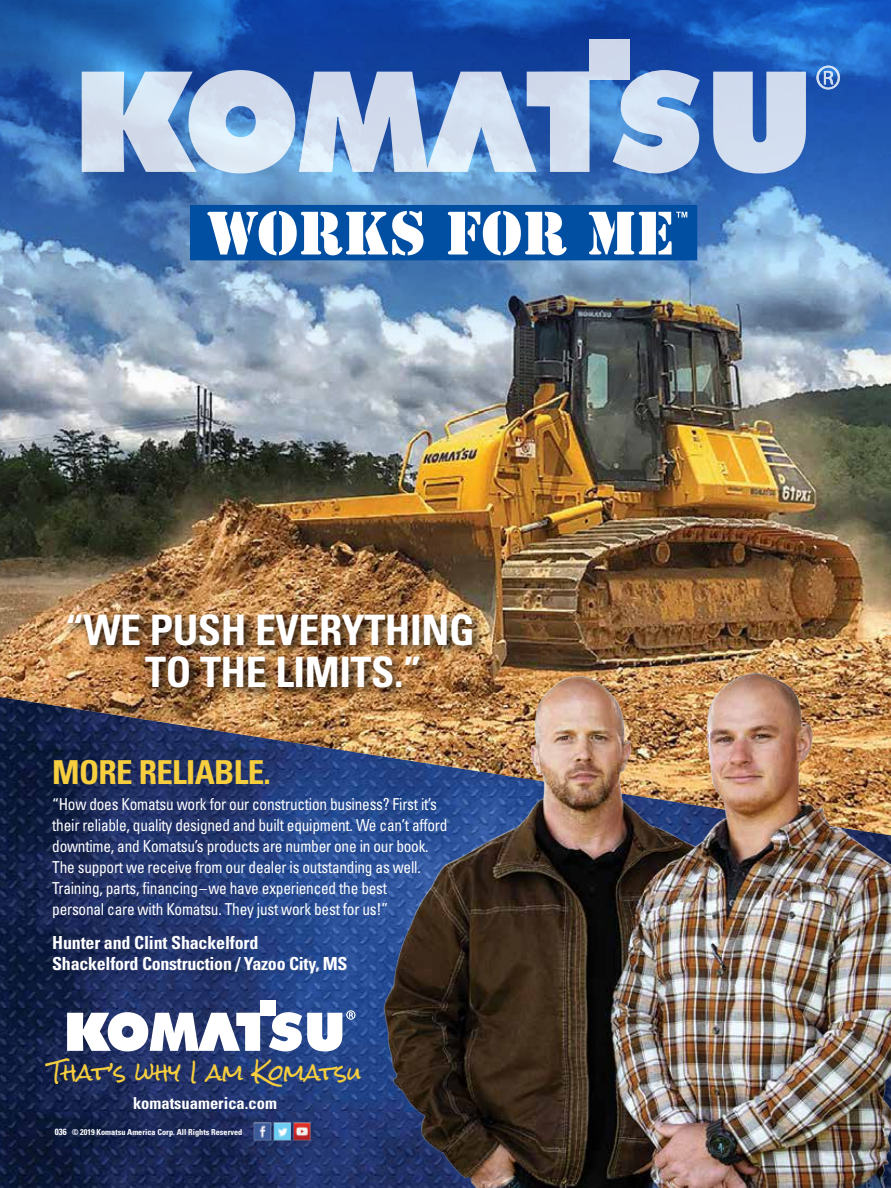
<style>
.page{position:relative;width:891px;height:1188px;background:#fff}
.page>*{position:absolute;margin:0;border:0;box-sizing:border-box;transform-origin:0 0}
.t1{font:700 condensed 42px/42px "Univers LT Std";letter-spacing:-.01em;color:#fff}
.t2{font:700 condensed 33px "Univers LT Std";letter-spacing:-.02em;color:#f6ce3e}
.t3{font:21.75px "Rock Salt";color:#f6ce3e}
.t4{font:700 condensed 18px/20.7px "Univers LT Std";letter-spacing:-.015em;color:#fff}
.t5{font:condensed 16.5px/21px "Univers LT Std";letter-spacing:-.015em;color:#fff;scale:.93 1}
.t6{font:700 condensed 16.5px "Univers LT Std";color:#fff}
.t7{font:700 condensed 8.25px "Univers LT Std";color:#fff}
.s1{font-size:9px}
</style>
<div class="page">
<img style="left:0;top:835px;width:330px;height:353px">
<svg style="left:67px;top:1012px;width:193px;height:39px"></svg>
<div style="left:260px;top:1001px;width:16px;height:15px;background:#fff"></div>
<svg style="left:269px;top:1010px;width:61px;height:41px"></svg>
<img style="left:0;top:446px;width:891px;height:389px">
<img style="left:330px;top:608px;width:561px;height:580px">
<img style="left:254px;top:1122px;width:58px;height:19px">
<div style="left:65px;top:610px;width:420px;height:90px;background:#000;opacity:.75"></div>
<img style="left:0;top:0;width:891px;height:446px">
<svg style="left:82px;top:70px;width:508px;height:104px;background:#a9c0e0"></svg>
<svg style="left:613px;top:70px;width:87px;height:103px;background:#a6c1e3"></svg>
<svg style="left:713px;top:72px;width:93px;height:102px;background:#b2c4e3"></svg>
<div style="left:590px;top:40px;width:40px;height:40px;background:#cfd8eb"></div>
<svg style="left:816px;top:66px;width:24px;height:23px"></svg>
<svg style="left:190px;top:205px;width:507px;height:55px"></svg>
<h1 class="t1" style="left:145px;top:609px;width:331px;text-indent:-80px">“WE PUSH EVERYTHING<br>TO THE LIMITS.”</h1>
<h2 class="t2" style="left:52px;top:752px;width:220px">MORE RELIABLE.</h2>
<p class="t5" style="left:52px;top:794px;width:427px">“How does Komatsu work for our construction business? First it’s their reliable, quality designed and built equipment. We can’t afford downtime, and Komatsu’s products are number one in our book.<br>The support we receive from our dealer is outstanding as well.<br>Training, parts, financing–we have experienced the best<br>personal care with Komatsu. They just work best for us!”</p>
<p class="t4" style="left:52px;top:932px;width:297px">Hunter and Clint Shackelford<br>Shackelford Construction / Yazoo City, MS</p>
<h3 class="t3" style="left:49px;top:1061px;width:314px">That’s why I am Komatsu</h3>
<p class="t6" style="left:133px;top:1093px;width:145px">komatsuamerica.com</p>
<p class="t7" style="left:55px;top:1127px;width:189px"><span class="s1">036</span> © 2019 Komatsu America Corp. All Rights Reserved</p>
</div>
